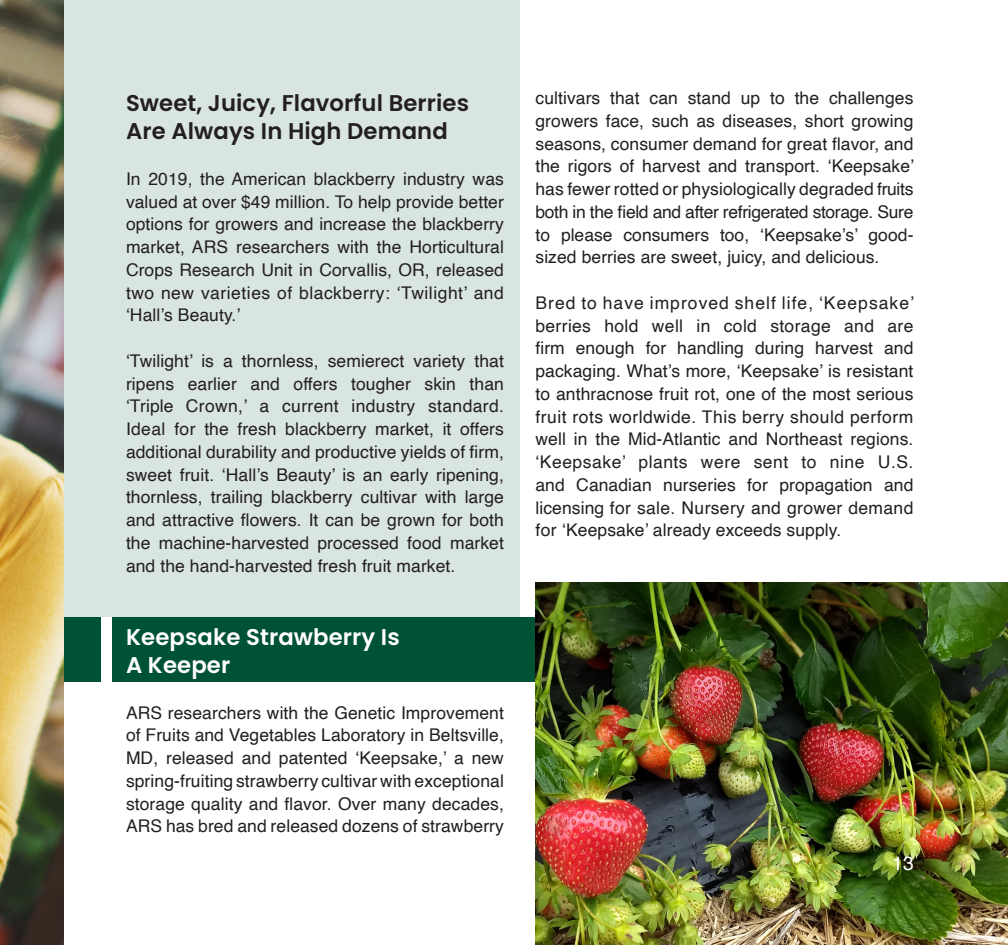
<style>
.page{position:relative;width:1008px;height:945px;background:#fff}
.page>*{position:absolute;margin:0;border:0;box-sizing:border-box;transform-origin:0 0}
.t1{font:600 22.75px/28px "Poppins";letter-spacing:.005em;color:#231f20}
.t2{font:600 22.75px "Poppins";letter-spacing:.005em;color:#fff}
.t3{font:19.25px "Helvetica";color:#fff}
.t4{font:17.5px/22.8px "Helvetica";letter-spacing:.005em;color:#231f20;text-align:justify}
.t5{font:17.5px "Helvetica";letter-spacing:.06em;color:#231f20}
</style>
<div class="page">
<div style="left:63px;top:617px;width:473px;height:65px;background:#005235"></div>
<div style="left:63px;top:0;width:457px;height:617px;background:#d9e5e0"></div>
<img style="left:536px;top:583px;width:472px;height:362px">
<img style="left:0;top:0;width:64px;height:945px">
<div style="left:101px;top:617px;width:11px;height:65px;background:#fff"></div>
<p class="t1" style="left:126px;top:90px;width:345px">Sweet, Juicy, Flavorful Berries<br>Are Always In High Demand</p>
<p class="t4" style="left:126px;top:168px;width:379px">In 2019, the American blackberry industry was valued at over $49 million. To help provide better options for growers and increase the blackberry market, ARS researchers with the Horticultural Crops Research Unit in Corvallis, OR, released two new varieties of blackberry: ‘Twilight’ and ‘Hall’s Beauty.’</p>
<p class="t4" style="left:126px;top:350px;width:379px">‘Twilight’ is a thornless, semierect variety that ripens earlier and offers tougher skin than ‘Triple Crown,’ a current industry standard.<br>Ideal for the fresh blackberry market, it offers additional durability and productive yields of firm, sweet fruit. ‘Hall’s Beauty’ is an early ripening, thornless, trailing blackberry cultivar with large and attractive flowers. It can be grown for both the machine-harvested processed food market and the hand-harvested fresh fruit market.</p>
<p class="t2" style="left:126px;top:624px;width:275px">Keepsake Strawberry Is</p>
<p class="t2" style="left:126px;top:652px;width:106px">A Keeper</p>
<p class="t4" style="left:126px;top:702px;width:379px">ARS researchers with the Genetic Improvement of Fruits and Vegetables Laboratory in Beltsville, MD, released and patented ‘Keepsake,’ a new spring-fruiting strawberry cultivar with exceptional storage quality and flavor. Over many decades, ARS has bred and released dozens of strawberry</p>
<p class="t4" style="left:536px;top:87px;width:380px">cultivars that can stand up to the challenges growers face, such as diseases, short growing seasons, consumer demand for great flavor, and the rigors of harvest and transport. ‘Keepsake’ has fewer rotted or physiologically degraded fruits both in the field and after refrigerated storage. Sure to please consumers too, ‘Keepsake’s’ good&shy;sized berries are sweet, juicy, and delicious.</p>
<p class="t5" style="left:536px;top:289px;width:380px">Bred to have improved shelf life, ‘Keepsake’</p>
<p class="t4" style="left:536px;top:315px;width:379px">berries hold well in cold storage and are firm enough for handling during harvest and packaging. What’s more, ‘Keepsake’ is resistant to anthracnose fruit rot, one of the most serious fruit rots worldwide. This berry should perform well in the Mid-Atlantic and Northeast regions. ‘Keepsake’ plants were sent to nine U.S. and Canadian nurseries for propagation and licensing for sale. Nursery and grower demand for ‘Keepsake’ already exceeds supply.</p>
<p class="t3" style="left:892px;top:848px;width:23px">13</p>
</div>
